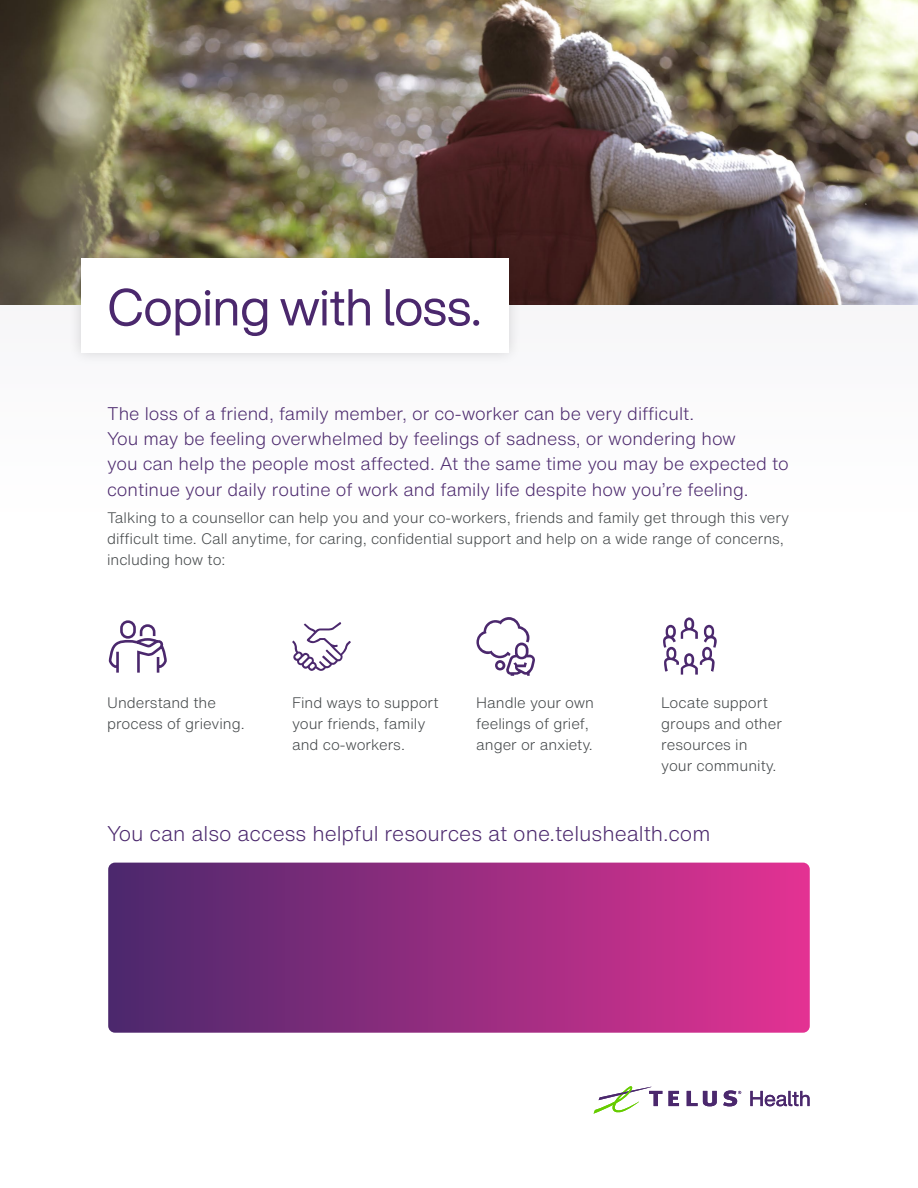
<style>
.page{position:relative;width:918px;height:1188px;background:#fff}
.page>*{position:absolute;margin:0;border:0;box-sizing:border-box;transform-origin:0 0}
.t1{font:51px "Helvetica Now Display";color:#4b286d}
.t2{font:300 21px "Helvetica Now Text";color:#4b286d}
.t3{font:300 18px/25.2px "Helvetica Now Text";color:#4b286d}
.t4{font:300 15px/21px "Helvetica Now Text";color:#414547}
</style>
<div class="page">
<svg style="left:108px;top:620px;width:59px;height:53px"></svg>
<svg style="left:476px;top:617px;width:59px;height:59px"></svg>
<svg style="left:292px;top:622px;width:59px;height:49px"></svg>
<svg style="left:663px;top:617px;width:54px;height:58px"></svg>
<img style="left:0;top:0;width:918px;height:304px">
<div style="left:68px;top:245px;width:454px;height:121px;background:#000;opacity:.15"></div>
<div style="left:81px;top:258px;width:427px;height:94px;background:#fff"></div>
<svg style="left:108px;top:863px;width:702px;height:170px;background:#972d80"></svg>
<svg style="left:669px;top:1091px;width:10px;height:15px"></svg>
<svg style="left:687px;top:1091px;width:30px;height:15px"></svg>
<svg style="left:594px;top:1086px;width:68px;height:28px"></svg>
<svg style="left:723px;top:1090px;width:18px;height:16px"></svg>
<svg style="left:750px;top:1091px;width:60px;height:15px"></svg>
<h1 class="t1" style="left:108px;top:273px;width:375px">Coping with loss.</h1>
<p class="t3" style="left:107px;top:401px;width:683px">The loss of a friend, family member, or co-worker can be very difficult.<br>You may be feeling overwhelmed by feelings of sadness, or wondering how<br>you can help the people most affected. At the same time you may be expected to continue your daily routine of work and family life despite how you’re feeling.</p>
<p class="t4" style="left:107px;top:507px;width:684px">Talking to a counsellor can help you and your co-workers, friends and family get through this very difficult time. Call anytime, for caring, confidential support and help on a wide range of concerns, including how to:</p>
<p class="t4" style="left:107px;top:692px;width:139px">Understand the process of grieving.</p>
<p class="t4" style="left:476px;top:692px;width:119px">Handle your own feelings of grief, anger or anxiety.</p>
<p class="t4" style="left:292px;top:692px;width:148px">Find ways to support your friends, family and co-workers.</p>
<p class="t4" style="left:661px;top:692px;width:122px">Locate support groups and other resources in your community.</p>
<h2 class="t2" style="left:107px;top:819px;width:605px">You can also access helpful resources at one.telushealth.com</h2>
</div>
